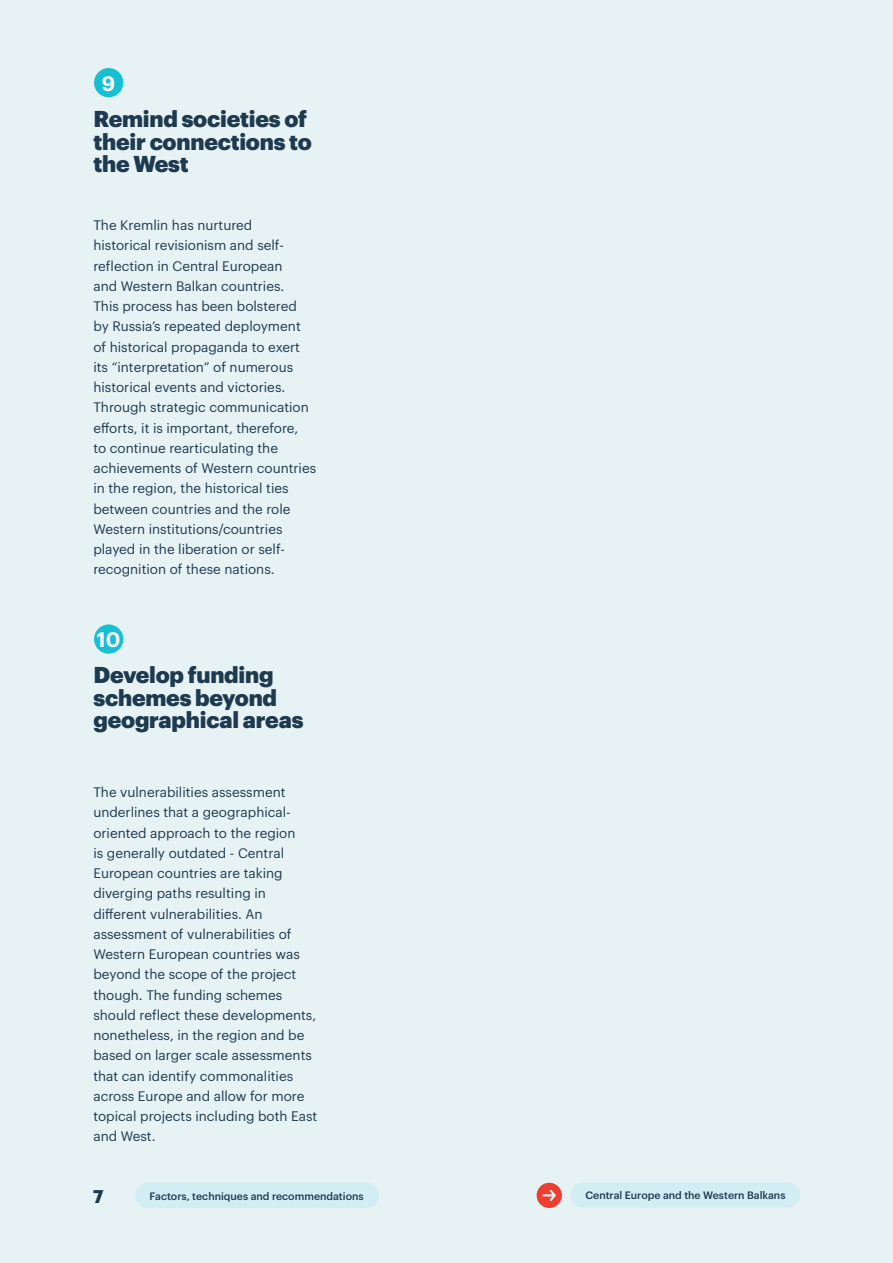
<style>
.page{position:relative;width:893px;height:1263px;background:#e7f2f5}
.page>*{position:absolute;margin:0;border:0;box-sizing:border-box;transform-origin:0 0}
.t1{font:900 22.5px/22.5px "Graphik";letter-spacing:-.01em;color:#1d3a4f}
.t2{font:600 20.55px "Graphik";color:#fff}
.t3{font:700 18px "Graphik";color:#1d3a4f}
.t4{font:13.5px/20.2px "Graphik";color:#1d3a4f}
.t5{font:500 10.5px "Graphik";color:#1d3a4f}
</style>
<div class="page">
<div style="left:571px;top:1182px;width:229px;height:26px;background:#d2edf4;border-radius:13px"></div>
<div style="left:135px;top:1183px;width:244px;height:25px;background:#d2edf4;border-radius:13px"></div>
<div style="left:537px;top:1183px;width:25px;height:25px;background:#ef3e30;border-radius:50%"></div>
<svg style="left:542px;top:1190px;width:14px;height:11px"></svg>
<div style="left:94px;top:68px;width:29px;height:29px;background:#17bfd2;border-radius:50%"></div>
<div style="left:94px;top:624px;width:29px;height:30px;background:#17bfd2;border-radius:50%"></div>
<h2 class="t2" style="left:102px;top:68px;width:15px">9</h2>
<h1 class="t1" style="left:94px;top:106px;width:220px">Remind societies of their connections to the West</h1>
<p class="t4" style="left:93px;top:214px;width:224px">The Kremlin has nurtured<br>historical revisionism and self&shy;reflection in Central European<br>and Western Balkan countries.<br>This process has been bolstered<br>by Russia’s repeated deployment of historical propaganda to exert its “interpretation” of numerous historical events and victories.<br>Through strategic communication efforts, it is important, therefore,<br>to continue rearticulating the achievements of Western countries in the region, the historical ties between countries and the role<br>Western institutions/countries played in the liberation or self&shy;recognition of these nations.</p>
<h2 class="t2" style="left:97px;top:624px;width:25px">10</h2>
<h1 class="t1" style="left:94px;top:662px;width:211px">Develop funding schemes beyond geographical areas</h1>
<p class="t4" style="left:93px;top:781px;width:225px">The vulnerabilities assessment underlines that a geographical&shy;oriented approach to the region<br>is generally outdated - Central<br>European countries are taking diverging paths resulting in different vulnerabilities. An assessment of vulnerabilities of<br>Western European countries was beyond the scope of the project though. The funding schemes should reflect these developments, nonetheless, in the region and be based on larger scale assessments that can identify commonalities across Europe and allow for more topical projects including both East and West.</p>
<h3 class="t3" style="left:93px;top:1182px;width:12px">7</h3>
<p class="t5" style="left:150px;top:1188px;width:216px">Factors, techniques and recommendations</p>
<p class="t5" style="left:585px;top:1187px;width:202px">Central Europe and the Western Balkans</p>
</div>
